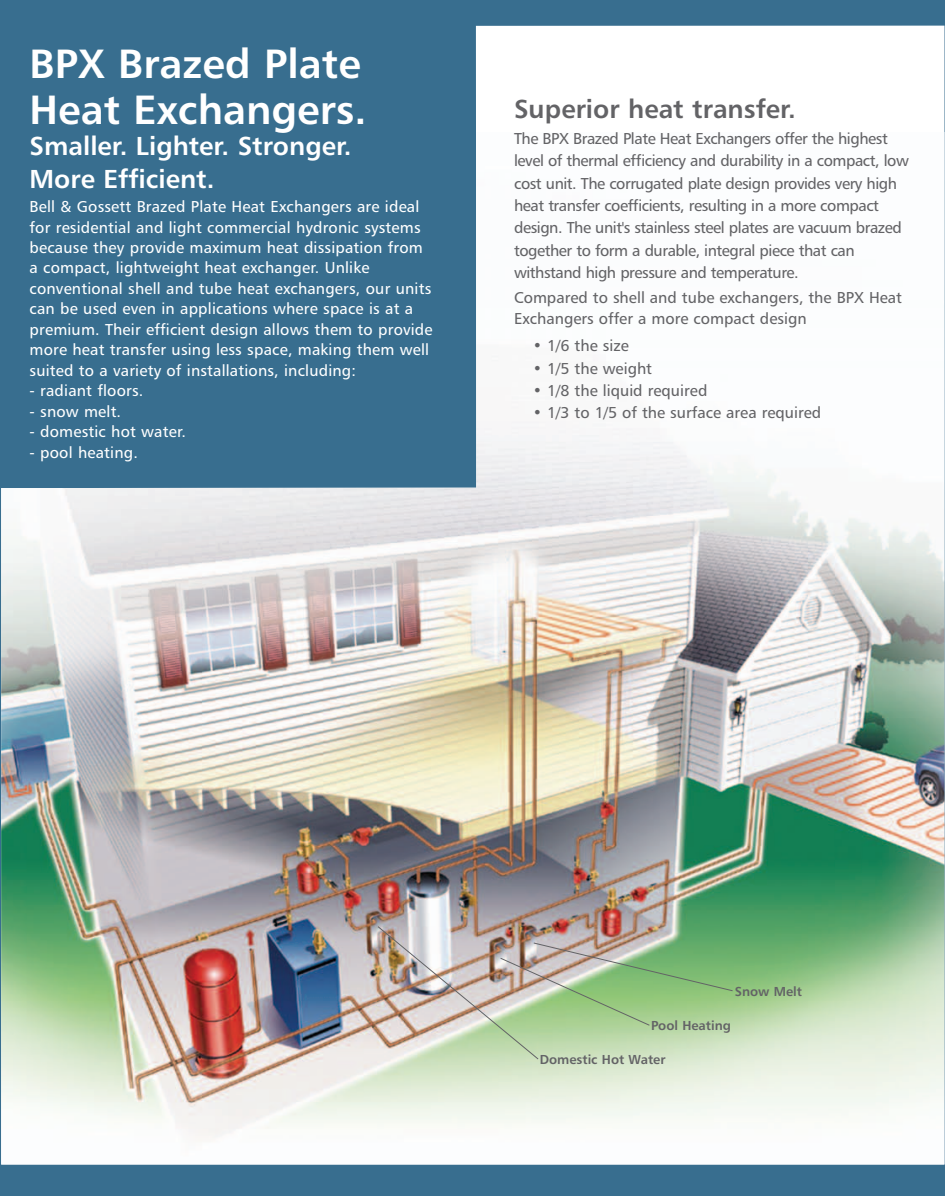
<style>
.page{position:relative;width:945px;height:1196px;background:#386e8f}
.page>*{position:absolute;margin:0;border:0;box-sizing:border-box;transform-origin:0 0}
.t1{font:40.95px/46.4px "Humanist 777 BT Bold B";color:#fff}
.t2{font:26.07px/33.4px "Humanist 777 BT Bold B";color:#fff}
.t3{font:26.07px "Humanist 777 BT Bold B";color:#636366}
.t4{font:15.75px/20.5px "Humanist 777 BT Roman B";letter-spacing:.01em;color:#fff}
.t5{font:15.75px/22.2px "Humanist 777 BT Roman B";letter-spacing:-.03em;color:#636366}
.t6{font:15.75px/20.5px "Humanist 777 BT Roman B";color:#636366}
.t7{font:12.95px "Humanist 777 BT Bold B";color:#636366}
</style>
<div class="page">
<div style="left:475px;top:26px;width:470px;height:107px;background:#fff"></div>
<img style="left:1px;top:133px;width:944px;height:1031px">
<img style="left:377px;top:925px;width:357px;height:135px">
<h1 class="t1" style="left:30px;top:44px;width:339px">BPX Brazed Plate<br>Heat Exchangers.</h1>
<h2 class="t2" style="left:30px;top:131px;width:324px">Smaller. Lighter. Stronger.<br>More Efficient.</h2>
<p class="t4" style="left:30px;top:198px;width:405px">Bell &amp; Gossett Brazed Plate Heat Exchangers are ideal for residential and light commercial hydronic systems because they provide maximum heat dissipation from a compact, lightweight heat exchanger. Unlike conventional shell and tube heat exchangers, our units can be used even in applications where space is at a premium. Their efficient design allows them to provide more heat transfer using less space, making them well suited to a variety of installations, including:</p>
<p class="t4" style="left:30px;top:382px;width:115px">- radiant floors.</p>
<p class="t4" style="left:30px;top:402px;width:93px">- snow melt.</p>
<p class="t4" style="left:30px;top:422px;width:158px">- domestic hot water.</p>
<p class="t4" style="left:30px;top:443px;width:110px">- pool heating.</p>
<h2 class="t3" style="left:514px;top:99px;width:283px">Superior heat transfer.</h2>
<p class="t5" style="left:514px;top:129px;width:396px">The BPX Brazed Plate Heat Exchangers offer the highest level of thermal efficiency and durability in a compact, low cost unit. The corrugated plate design provides very high heat transfer coefficients, resulting in a more compact design. The unit's stainless steel plates are vacuum brazed together to form a durable, integral piece that can withstand high pressure and temperature.</p>
<p class="t6" style="left:514px;top:289px;width:389px">Compared to shell and tube exchangers, the BPX Heat<br>Exchangers offer a more compact design</p>
<p class="t5" style="left:533px;top:336px;width:98px">• 1/6 the size</p>
<p class="t6" style="left:533px;top:359px;width:121px">• 1/5 the weight</p>
<p class="t6" style="left:533px;top:381px;width:176px">• 1/8 the liquid required</p>
<p class="t6" style="left:533px;top:404px;width:290px">• 1/3 to 1/5 of the surface area required</p>
<p class="t7" style="left:735px;top:986px;width:69px">Snow Melt</p>
<p class="t7" style="left:651px;top:1020px;width:81px">Pool Heating</p>
<p class="t7" style="left:540px;top:1054px;width:127px">Domestic Hot Water</p>
</div>
